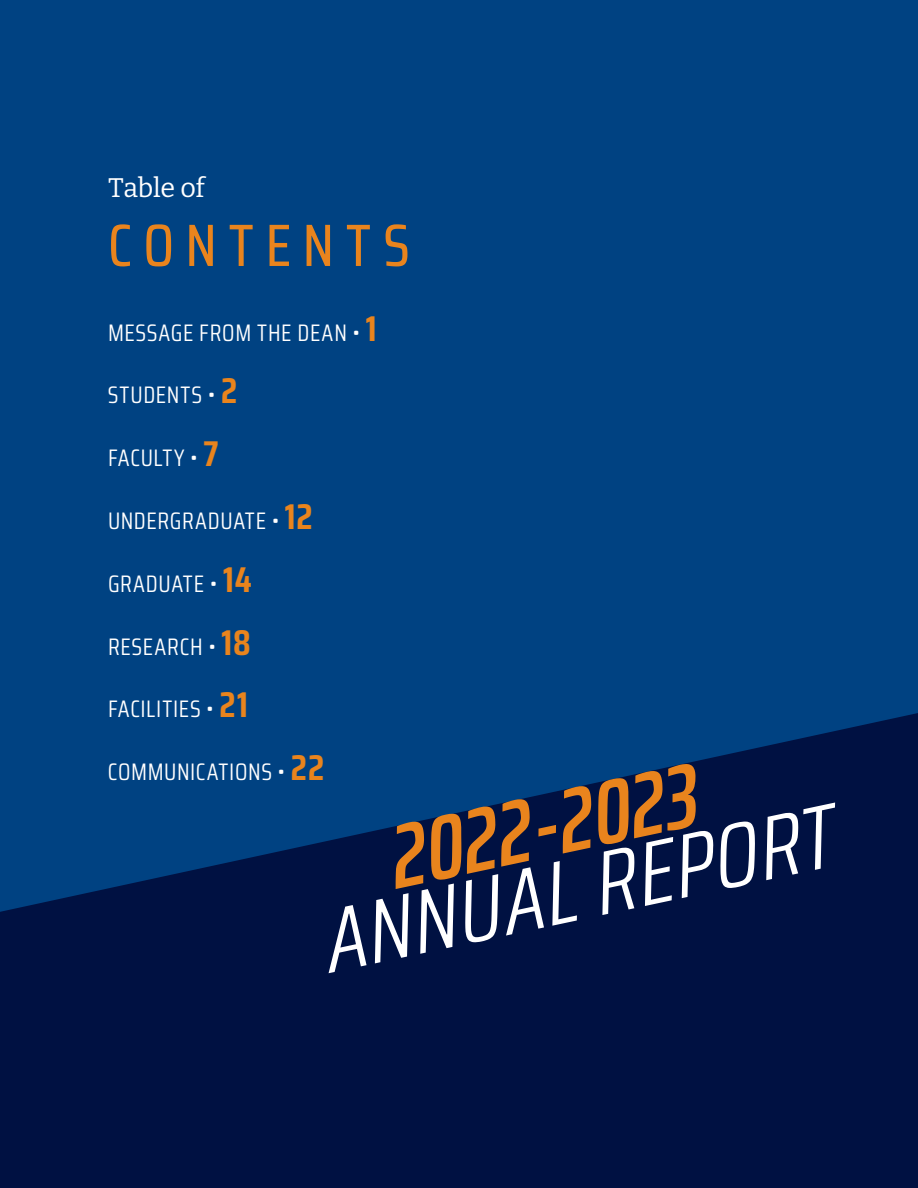
<style>
.page{position:relative;width:918px;height:1188px;background:#004282}
.page>*{position:absolute;margin:0;border:0;box-sizing:border-box;transform-origin:0 0}
.t1{font:italic 300 89.7px "Saira Condensed";color:#fff;scale:1.11 1}
.t2{font:italic 500 89.7px "Saira Condensed";color:#e9841d;scale:1.06 1}
.t3{font:500 59.85px "Saira Condensed";letter-spacing:.2em;color:#e9841d}
.t4{font:26.85px "Bitter";letter-spacing:-.015em;color:#fff}
.t5{font:23.85px "Saira Condensed";letter-spacing:.025em;color:#fff}
.s1{font-weight:300}
.s2{font-weight:700;font-size:35.85px;color:#e9841d}
</style>
<div class="page">
<svg style="left:0;top:713px;width:918px;height:475px;fill:#001142"></svg>
<p class="t4" style="left:108px;top:171px;width:98px">Table of</p>
<h2 class="t3" style="left:108px;top:196px;width:303px">CONTENTS</h2>
<p class="t5" style="left:108px;top:313px;width:270px">MESSAGE FROM THE DEAN <span class="s1">•</span> <span class="s2">1</span></p>
<p class="t5" style="left:108px;top:376px;width:131px">STUDENTS <span class="s1">•</span> <span class="s2">2</span></p>
<p class="t5" style="left:108px;top:439px;width:112px">FACULTY <span class="s1">•</span> <span class="s2">7</span></p>
<p class="t5" style="left:108px;top:501px;width:206px">UNDERGRADUATE <span class="s1">•</span> <span class="s2">12</span></p>
<p class="t5" style="left:108px;top:564px;width:145px">GRADUATE <span class="s1">•</span> <span class="s2">14</span></p>
<p class="t5" style="left:108px;top:627px;width:144px">RESEARCH <span class="s1">•</span> <span class="s2">18</span></p>
<p class="t5" style="left:108px;top:690px;width:141px">FACILITIES <span class="s1">•</span> <span class="s2">21</span></p>
<p class="t5" style="left:108px;top:752px;width:218px">COMMUNICATIONS <span class="s1">•</span> <span class="s2">22</span></p>
<h1 class="t2" style="left:376px;top:787px;width:296px;rotate:-12deg">2022-2023</h1>
<h1 class="t1" style="left:310px;top:871px;width:470px;rotate:-12deg">ANNUAL REPORT</h1>
</div>
